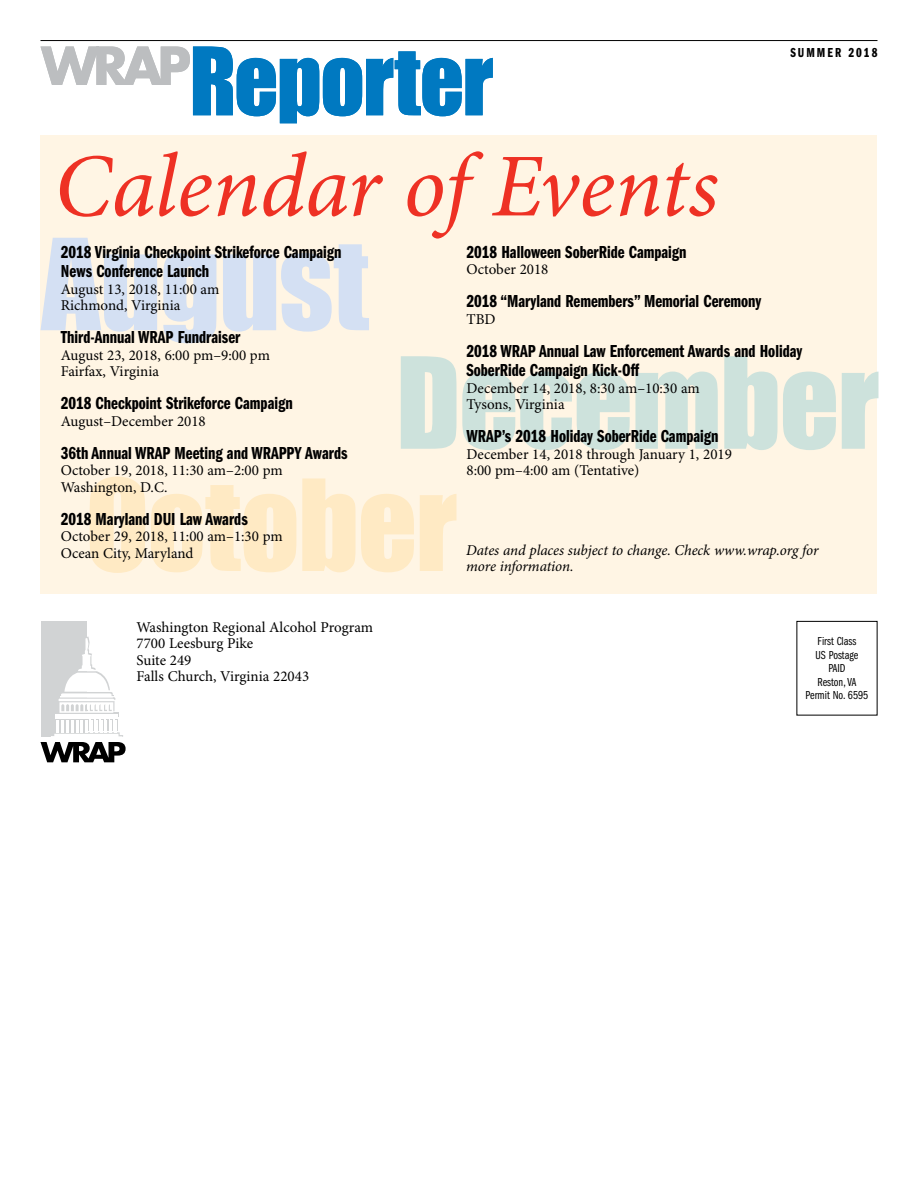
<style>
.page{position:relative;width:918px;height:1188px;background:#fff}
.page>*{position:absolute;margin:0;border:0;box-sizing:border-box;transform-origin:0 0}
.t1{font:italic 90px "Minion Pro";letter-spacing:-.005em;color:#ee3124}
.t2{font:18px/19.5px "ITC Franklin Gothic Std Dm Cp";color:#000}
.t3{font:15px/16.5px "Minion Pro";color:#000}
.t4{font:italic 15px/16.5px "Minion Pro";letter-spacing:-.01em;color:#000}
.t5{font:13.5px "ITC Franklin Gothic Std Dm Cp";letter-spacing:.15em;color:#000}
.t6{font:12px/13.5px "ITC Franklin Gothic Std Bk Cp";color:#000;text-align:center}
</style>
<div class="page">
<hr style="left:40px;top:40px;width:838px;height:1px;background:#000">
<div style="left:40px;top:135px;width:838px;height:459px;background:#fff5e4"></div>
<svg style="left:90px;top:477px;width:366px;height:96px"></svg>
<svg style="left:401px;top:356px;width:477px;height:94px;fill:#cde2dc"></svg>
<svg style="left:40px;top:47px;width:453px;height:76px"></svg>
<div style="left:41px;top:621px;width:45px;height:116px;background:#d1d3d4"></div>
<hr style="left:56px;top:713px;width:63px;height:4px;background:#d1d3d4">
<div style="left:55px;top:714px;width:63px;height:5px;background:#fff"></div>
<svg style="left:59px;top:637px;width:56px;height:76px"></svg>
<svg style="left:41px;top:719px;width:85px;height:43px"></svg>
<svg style="left:40px;top:238px;width:329px;height:105px"></svg>
<p class="t5" style="left:790px;top:45px;width:89px">SUMMER 2018</p>
<h1 class="t1" style="left:54px;top:133px;width:666px">Calendar of Events</h1>
<p class="t2" style="left:61px;top:242px;width:282px">2018 Virginia Checkpoint Strikeforce Campaign<br>News Conference Launch</p>
<p class="t3" style="left:61px;top:281px;width:160px">August 13, 2018, 11:00 am<br>Richmond, Virginia</p>
<p class="t2" style="left:61px;top:328px;width:181px">Third-Annual WRAP Fundraiser</p>
<p class="t3" style="left:61px;top:347px;width:211px">August 23, 2018, 6:00 pm–9:00 pm<br>Fairfax, Virginia</p>
<p class="t2" style="left:61px;top:394px;width:234px">2018 Checkpoint Strikeforce Campaign</p>
<p class="t3" style="left:61px;top:413px;width:147px">August–December 2018</p>
<p class="t2" style="left:61px;top:443px;width:288px">36th Annual WRAP Meeting and WRAPPY Awards</p>
<p class="t3" style="left:61px;top:463px;width:224px">October 19, 2018, 11:30 am–2:00 pm<br>Washington, D.C.</p>
<p class="t2" style="left:61px;top:509px;width:189px">2018 Maryland DUI Law Awards</p>
<p class="t3" style="left:61px;top:529px;width:224px">October 29, 2018, 11:00 am–1:30 pm<br>Ocean City, Maryland</p>
<p class="t2" style="left:466px;top:242px;width:222px">2018 Halloween SoberRide Campaign</p>
<p class="t3" style="left:466px;top:262px;width:84px">October 2018</p>
<p class="t2" style="left:466px;top:292px;width:297px">2018 “Maryland Remembers” Memorial Ceremony</p>
<p class="t3" style="left:466px;top:311px;width:31px">TBD</p>
<p class="t2" style="left:466px;top:341px;width:337px">2018 WRAP Annual Law Enforcement Awards and Holiday<br>SoberRide Campaign Kick-Off</p>
<p class="t3" style="left:466px;top:380px;width:235px">December 14, 2018, 8:30 am–10:30 am<br>Tysons, Virginia</p>
<p class="t2" style="left:466px;top:427px;width:254px">WRAP’s 2018 Holiday SoberRide Campaign</p>
<p class="t3" style="left:466px;top:446px;width:267px">December 14, 2018 through January 1, 2019<br>8:00 pm–4:00 am (Tentative)</p>
<p class="t4" style="left:466px;top:542px;width:354px">Dates and places subject to change. Check www.wrap.org for more information.</p>
<p class="t3" style="left:136px;top:619px;width:238px">Washington Regional Alcohol Program<br>7700 Leesburg Pike<br>Suite 249<br>Falls Church, Virginia 22043</p>
<p class="t6" style="left:806px;top:635px;width:64px">First Class<br>US Postage<br>PAID<br>Reston, VA<br>Permit No. 6595</p>
</div>
